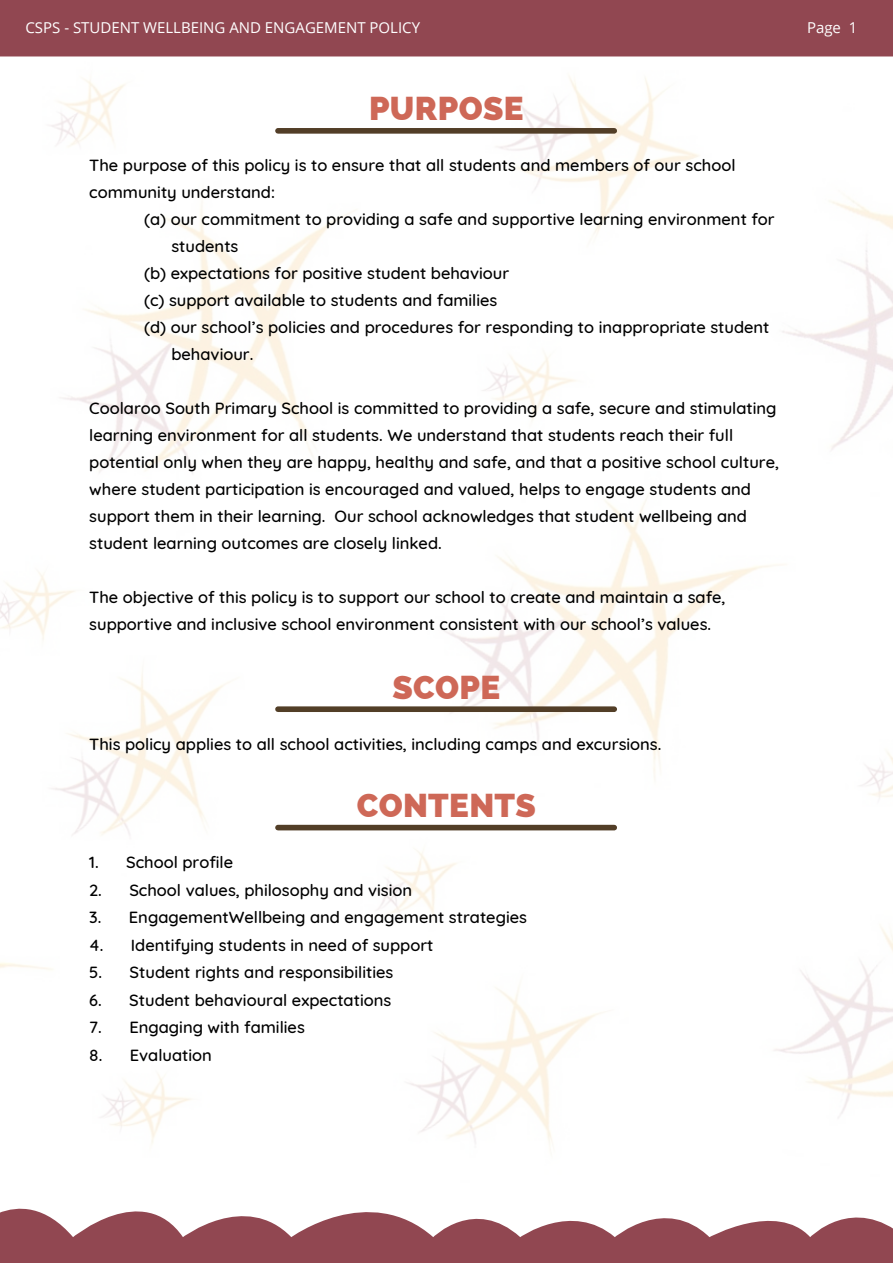
<style>
.page{position:relative;width:893px;height:1264px;background:#fff}
.page>*{position:absolute;margin:0;border:0;box-sizing:border-box;transform-origin:0 0}
.t1{font:800 33px "Raleway";letter-spacing:.01em;color:#ce6857}
.t2{font:500 16.5px/27px "Quicksand";color:#000}
.t3{font:15px "Open Sans";color:#fff}
</style>
<div class="page">
<img style="left:0;top:56px;width:892px;height:1089px">
<svg style="left:0;top:1208px;width:892px;height:54px;fill:#914751"></svg>
<div style="left:0;top:0;width:892px;height:56px;background:#914751"></div>
<div style="left:278px;top:128px;width:336px;height:6px;background:#523e27"></div>
<div style="left:278px;top:706px;width:336px;height:6px;background:#523e27"></div>
<div style="left:278px;top:824px;width:336px;height:6px;background:#523e27"></div>
<p class="t3" style="left:25px;top:16px;width:396px">CSPS - STUDENT WELLBEING AND ENGAGEMENT POLICY</p>
<p class="t3" style="left:807px;top:16px;width:52px">Page 1</p>
<p class="t1" style="left:369px;top:89px;width:156px">PURPOSE</p>
<p class="t2" style="left:89px;top:151px;width:647px">The purpose of this policy is to ensure that all students and members of our school community understand:</p>
<p class="t2" style="left:144px;top:205px;width:632px">(a) our commitment to providing a safe and supportive learning environment for</p>
<p class="t2" style="left:171px;top:232px;width:69px">students</p>
<p class="t2" style="left:144px;top:259px;width:366px">(b) expectations for positive student behaviour</p>
<p class="t2" style="left:144px;top:286px;width:355px">(c) support available to students and families</p>
<p class="t2" style="left:144px;top:313px;width:627px">(d) our school’s policies and procedures for responding to inappropriate student</p>
<p class="t2" style="left:171px;top:340px;width:83px">behaviour.</p>
<p class="t2" style="left:89px;top:394px;width:691px">Coolaroo South Primary School is committed to providing a safe, secure and stimulating learning environment for all students. We understand that students reach their full potential only when they are happy, healthy and safe, and that a positive school culture, where student participation is encouraged and valued, helps to engage students and support them in their learning. Our school acknowledges that student wellbeing and student learning outcomes are closely linked.</p>
<p class="t2" style="left:89px;top:583px;width:637px">The objective of this policy is to support our school to create and maintain a safe, supportive and inclusive school environment consistent with our school’s values.</p>
<p class="t1" style="left:392px;top:667px;width:109px">SCOPE</p>
<p class="t2" style="left:89px;top:729px;width:573px">This policy applies to all school activities, including camps and excursions.</p>
<p class="t1" style="left:356px;top:786px;width:181px">CONTENTS</p>
<p class="t2" style="left:89px;top:848px;width:145px">1. School profile</p>
<p class="t2" style="left:89px;top:876px;width:324px">2. School values, philosophy and vision</p>
<p class="t2" style="left:89px;top:903px;width:439px">3. EngagementWellbeing and engagement strategies</p>
<p class="t2" style="left:89px;top:931px;width:345px">4. Identifying students in need of support</p>
<p class="t2" style="left:89px;top:958px;width:305px">5. Student rights and responsibilities</p>
<p class="t2" style="left:89px;top:986px;width:303px">6. Student behavioural expectations</p>
<p class="t2" style="left:89px;top:1013px;width:217px">7. Engaging with families</p>
<p class="t2" style="left:89px;top:1041px;width:124px">8. Evaluation</p>
</div>
